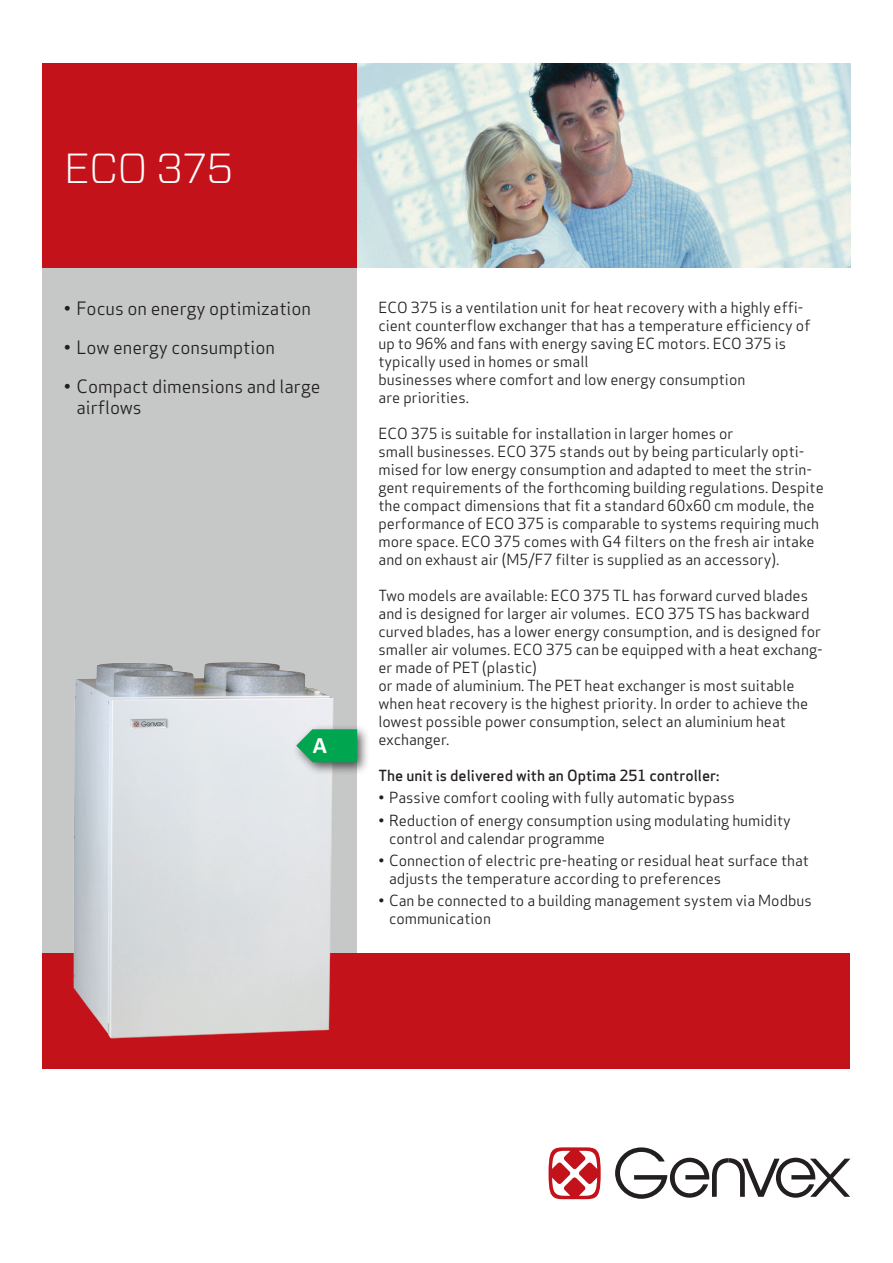
<style>
.page{position:relative;width:893px;height:1263px;background:#fff}
.page>*{position:absolute;margin:0;border:0;box-sizing:border-box;transform-origin:0 0}
.t1{font:300 42px "Vitesse Sans";letter-spacing:-.015em;color:#fff}
.t2{font:700 23.4px "Calibri";color:#fff}
.t3{font:18px/21.6px "Apex Sans";color:#231f20}
.t4{font:15px/18px "Apex Sans";color:#231f20}
.t5{font:500 15px "Apex Sans";color:#231f20}
</style>
<div class="page">
<svg style="left:549px;top:1147px;width:52px;height:52px"></svg>
<svg style="left:615px;top:1147px;width:235px;height:52px"></svg>
<div style="left:43px;top:268px;width:314px;height:686px;background:#c6c8c8"></div>
<img style="left:357px;top:64px;width:493px;height:204px">
<div style="left:43px;top:954px;width:807px;height:115px;background:#c4121a"></div>
<div style="left:43px;top:64px;width:314px;height:204px;background:#c4121a"></div>
<img style="left:64px;top:662px;width:283px;height:377px">
<div style="left:291px;top:723px;width:79px;height:52px;background:#231f20;opacity:.75"></div>
<svg style="left:296px;top:729px;width:61px;height:33px;background:#1eac63"></svg>
<h1 class="t1" style="left:64px;top:139px;width:172px">ECO 375</h1>
<p class="t3" style="left:64px;top:296px;width:249px">• Focus on energy optimization</p>
<p class="t3" style="left:64px;top:335px;width:213px">• Low energy consumption</p>
<p class="t3" style="left:77px;top:373px;width:245px;text-indent:-13px">• Compact dimensions and large airflows</p>
<h2 class="t2" style="left:313px;top:730px;width:16px">A</h2>
<p class="t4" style="left:378px;top:297px;width:433px">ECO 375 is a ventilation unit for heat recovery with a highly effi&shy;cient counterflow exchanger that has a temperature efficiency of up to 96% and fans with energy saving EC motors. ECO 375 is typically used in homes or small<br>businesses where comfort and low energy consumption<br>are priorities.</p>
<p class="t4" style="left:378px;top:423px;width:447px">ECO 375 is suitable for installation in larger homes or<br>small businesses. ECO 375 stands out by being particularly opti&shy;mised for low energy consumption and adapted to meet the strin&shy;gent requirements of the forthcoming building regulations. Despite the compact dimensions that fit a standard 60x60 cm module, the performance of ECO 375 is comparable to systems requiring much more space. ECO 375 comes with G4 filters on the fresh air intake and on exhaust air (M5/F7 filter is supplied as an accessory).</p>
<p class="t4" style="left:378px;top:585px;width:446px">Two models are available: ECO 375 TL has forward curved blades and is designed for larger air volumes. ECO 375 TS has backward curved blades, has a lower energy consumption, and is designed for smaller air volumes. ECO 375 can be equipped with a heat exchang&shy;er made of PET (plastic)<br>or made of aluminium. The PET heat exchanger is most suitable when heat recovery is the highest priority. In order to achieve the lowest possible power consumption, select an aluminium heat exchanger.</p>
<p class="t5" style="left:378px;top:762px;width:343px">The unit is delivered with an Optima 251 controller:</p>
<p class="t4" style="left:378px;top:787px;width:358px">• Passive comfort cooling with fully automatic bypass</p>
<p class="t4" style="left:389px;top:810px;width:403px;text-indent:-11px">• Reduction of energy consumption using modulating humidity control and calendar programme</p>
<p class="t4" style="left:389px;top:850px;width:421px;text-indent:-11px">• Connection of electric pre-heating or residual heat surface that adjusts the temperature according to preferences</p>
<p class="t4" style="left:389px;top:890px;width:424px;text-indent:-11px">• Can be connected to a building management system via Modbus communication</p>
</div>
